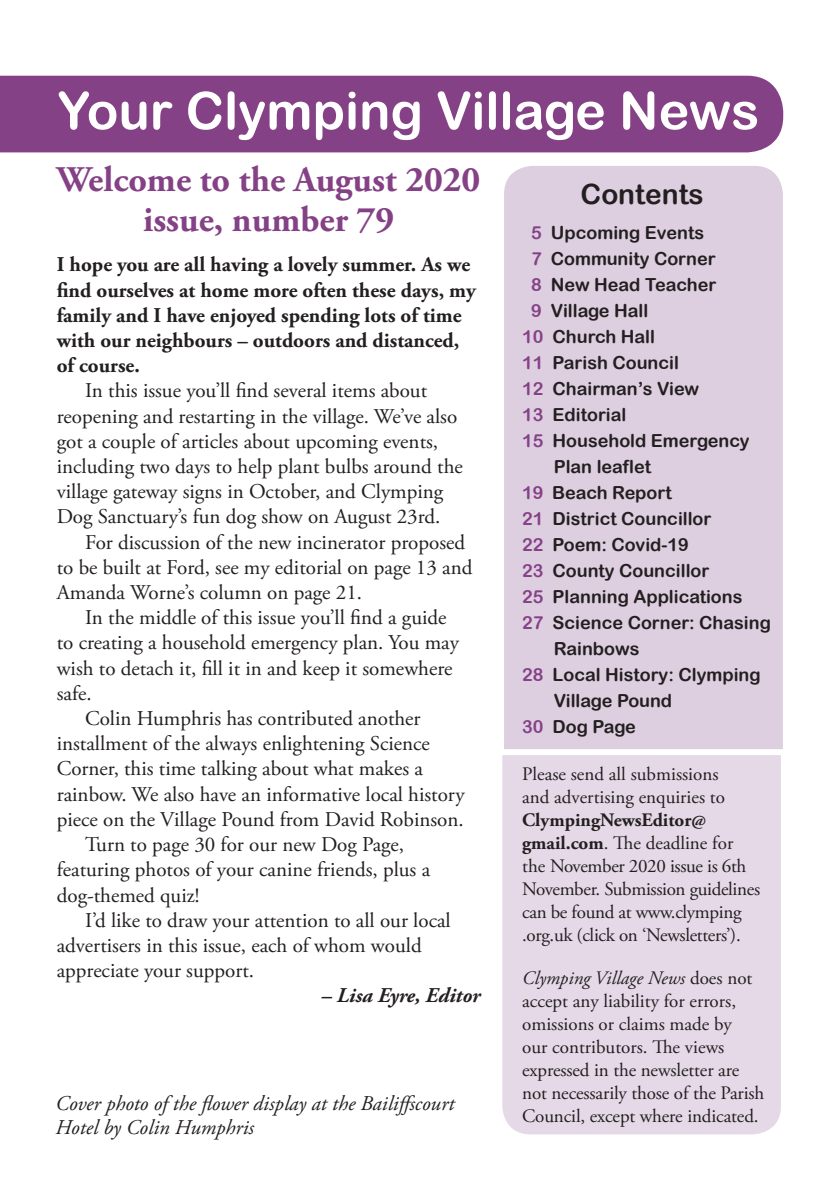
<style>
.page{position:relative;width:840px;height:1191px;background:#fff}
.page>*{position:absolute;margin:0;border:0;box-sizing:border-box;transform-origin:0 0}
.t1{font:52px "Arial Rounded MT Bold";color:#fff}
.t2{font:700 36px/40px "Adobe Garamond Pro";color:#854186;text-align:center}
.t3{font:28px "Arial Rounded MT Bold";color:#231f20}
.t4{font:21px/25.2px "Adobe Garamond Pro";color:#231f20}
.t5{font:700 21px/25.2px "Adobe Garamond Pro";color:#231f20}
.t6{font:italic 21px/24px "Adobe Garamond Pro";color:#231f20}
.t7{font:italic 700 21px "Adobe Garamond Pro";color:#231f20}
.t8{font:19px/23px "Adobe Garamond Pro";letter-spacing:-.005em;color:#231f20}
.t9{font:18px/26px "Arial Rounded MT Bold";color:#231f20}
.s1{color:#854186}
.s2{font-weight:700}
.s3{font-style:italic}
</style>
<div class="page">
<div style="left:502px;top:755px;width:278px;height:379px;background:#e5d9e8"></div>
<div style="left:504px;top:166px;width:278px;height:583px;background:#ddcee0"></div>
<div style="left:0;top:76px;width:782px;height:76px;background:#854186"></div>
<p class="t1" style="left:58px;top:80px;width:702px">Your Clymping Village News</p>
<p class="t2" style="left:57px;top:160px;width:424px">Welcome to the August 2020 issue, number 79</p>
<p class="t5" style="left:57px;top:252px;width:420px">I hope you are all having a lovely summer. As we find ourselves at home more often these days, my family and I have enjoyed spending lots of time with our neighbours – outdoors and distanced, of course.</p>
<p class="t4" style="left:57px;top:379px;width:407px;text-indent:28px">In this issue you’ll find several items about reopening and restarting in the village. We’ve also got a couple of articles about upcoming events, including two days to help plant bulbs around the village gateway signs in October, and Clymping Dog Sanctuary’s fun dog show on August 23rd.</p>
<p class="t4" style="left:57px;top:530px;width:417px;text-indent:28px">For discussion of the new incinerator proposed to be built at Ford, see my editorial on page 13 and<br>Amanda Worne’s column on page 21.</p>
<p class="t4" style="left:57px;top:605px;width:403px;text-indent:28px">In the middle of this issue you’ll find a guide to creating a household emergency plan. You may wish to detach it, fill it in and keep it somewhere safe.</p>
<p class="t4" style="left:57px;top:706px;width:409px;text-indent:28px">Colin Humphris has contributed another installment of the always enlightening Science Corner, this time talking about what makes a rainbow. We also have an informative local history piece on the Village Pound from David Robinson.</p>
<p class="t4" style="left:57px;top:832px;width:375px;text-indent:28px">Turn to page 30 for our new Dog Page, featuring photos of your canine friends, plus a dog-themed quiz!</p>
<p class="t4" style="left:57px;top:908px;width:395px;text-indent:28px">I’d like to draw your attention to all our local advertisers in this issue, each of whom would appreciate your support.</p>
<p class="t7" style="left:321px;top:983px;width:160px">– Lisa Eyre, Editor</p>
<p class="t6" style="left:56px;top:1092px;width:400px">Cover photo of the flower display at the Bailiffscourt<br>Hotel by Colin Humphris</p>
<p class="t3" style="left:580px;top:177px;width:125px">Contents</p>
<p class="t9" style="left:531px;top:219px;width:174px"><span class="s1">5</span> Upcoming Events</p>
<p class="t9" style="left:531px;top:245px;width:186px"><span class="s1">7</span> Community Corner</p>
<p class="t9" style="left:531px;top:271px;width:186px"><span class="s1">8</span> New Head Teacher</p>
<p class="t9" style="left:531px;top:297px;width:119px"><span class="s1">9</span> Village Hall</p>
<p class="t9" style="left:522px;top:323px;width:134px"><span class="s1">10</span> Church Hall</p>
<p class="t9" style="left:522px;top:349px;width:158px"><span class="s1">11</span> Parish Council</p>
<p class="t9" style="left:522px;top:375px;width:178px"><span class="s1">12</span> Chairman’s View</p>
<p class="t9" style="left:522px;top:401px;width:106px"><span class="s1">13</span> Editorial</p>
<p class="t9" style="left:553px;top:427px;width:197px;text-indent:-32px"><span class="s1">15</span> Household Emergency<br>Plan leaflet</p>
<p class="t9" style="left:522px;top:479px;width:151px"><span class="s1">19</span> Beach Report</p>
<p class="t9" style="left:522px;top:505px;width:191px"><span class="s1">21</span> District Councillor</p>
<p class="t9" style="left:522px;top:531px;width:168px"><span class="s1">22</span> Poem: Covid-19</p>
<p class="t9" style="left:522px;top:557px;width:188px"><span class="s1">23</span> County Councillor</p>
<p class="t9" style="left:522px;top:583px;width:222px"><span class="s1">25</span> Planning Applications</p>
<p class="t9" style="left:553px;top:609px;width:219px;text-indent:-32px"><span class="s1">27</span> Science Corner: Chasing<br>Rainbows</p>
<p class="t9" style="left:553px;top:661px;width:208px;text-indent:-32px"><span class="s1">28</span> Local History: Clymping<br>Village Pound</p>
<p class="t9" style="left:522px;top:713px;width:115px"><span class="s1">30</span> Dog Page</p>
<p class="t8" style="left:522px;top:763px;width:239px">Please send all submissions<br>and advertising enquiries to<br><span class="s2">ClympingNewsEditor@ gmail.com</span>. The deadline for the November 2020 issue is 6th<br>November. Submission guidelines can be found at www.clymping .org.uk (click on ‘Newsletters’).</p>
<p class="t8" style="left:522px;top:967px;width:243px"><span class="s3">Clymping Village News</span> does not accept any liability for errors, omissions or claims made by<br>our contributors. The views expressed in the newsletter are not necessarily those of the Parish<br>Council, except where indicated.</p>
</div>
